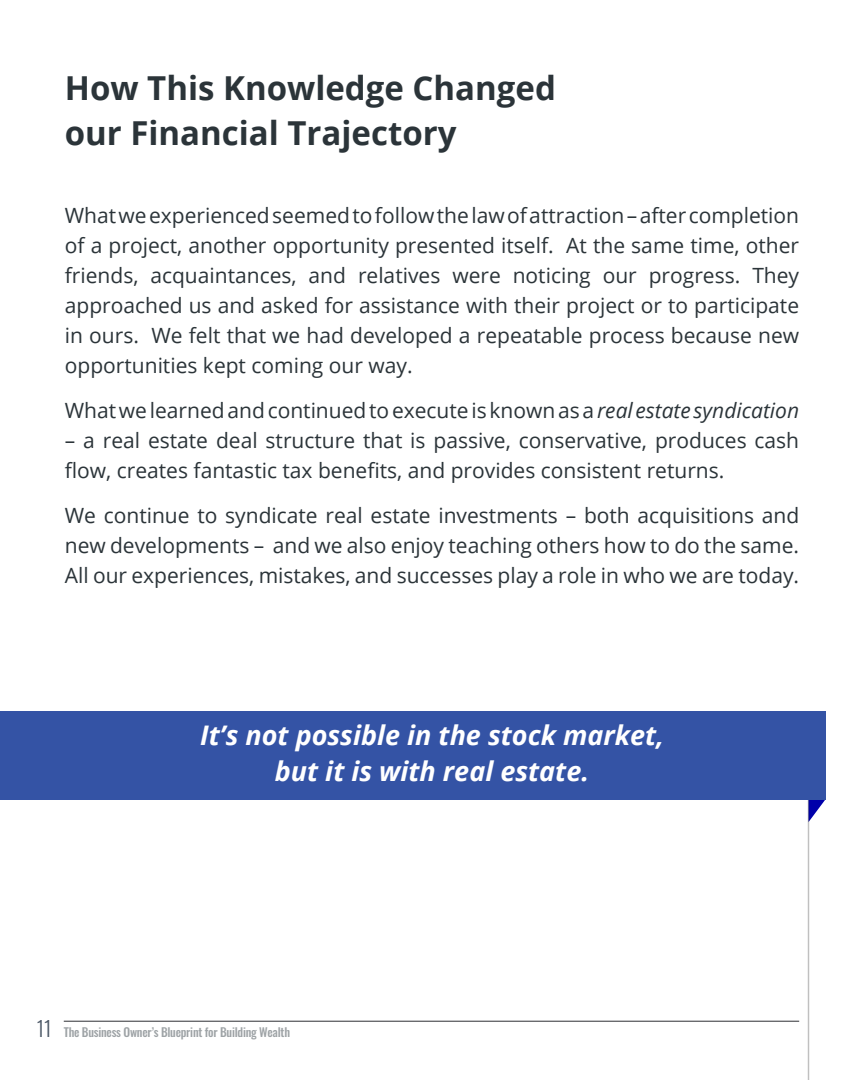
<style>
.page{position:relative;width:864px;height:1080px;background:#fff}
.page>*{position:absolute;margin:0;border:0;box-sizing:border-box;transform-origin:0 0}
.t1{font:700 33px/45px "Open Sans";color:#2b3439}
.t2{font:italic 700 27px/36px "Open Sans";color:#fff;text-align:center}
.t3{font:21px/30px "Open Sans";color:#2b3439;text-align:justify}
.t4{font:500 12px "Oswald";letter-spacing:-.02em;color:#9ea3a6}
.s1{font-style:italic}
.s2{font-weight:300;font-size:21px;color:#4c5866}
</style>
<div class="page">
<svg style="left:809px;top:800px;width:16px;height:22px"></svg>
<hr style="left:808px;top:764px;width:1px;height:316px;background:#000">
<div style="left:0;top:711px;width:825px;height:89px;background:#3453a5"></div>
<hr style="left:64px;top:1021px;width:735px;height:1px;background:#3b3c40">
<h1 class="t1" style="left:65px;top:65px;width:493px">How This Knowledge Changed our Financial Trajectory</h1>
<p class="t3" style="left:65px;top:200px;width:736px">What we experienced seemed to follow the law of attraction – after completion of a project, another opportunity presented itself. At the same time, other friends, acquaintances, and relatives were noticing our progress. They approached us and asked for assistance with their project or to participate in ours. We felt that we had developed a repeatable process because new opportunities kept coming our way.</p>
<p class="t3" style="left:65px;top:395px;width:736px">What we learned and continued to execute is known as a <span class="s1">real estate syndication</span></p>
<p class="t3" style="left:65px;top:425px;width:736px">– a real estate deal structure that is passive, conservative, produces cash flow, creates fantastic tax benefits, and provides consistent returns.</p>
<p class="t3" style="left:65px;top:500px;width:736px">We continue to syndicate real estate investments – both acquisitions and new developments – and we also enjoy teaching others how to do the same.<br>All our experiences, mistakes, and successes play a role in who we are today.</p>
<p class="t2" style="left:200px;top:717px;width:465px">It’s not possible in the stock market, but it is with real estate.</p>
<p class="t4" style="left:36px;top:1026px;width:255px"><span class="s2">11</span> The Business Owner’s Blueprint for Building Wealth</p>
</div>
